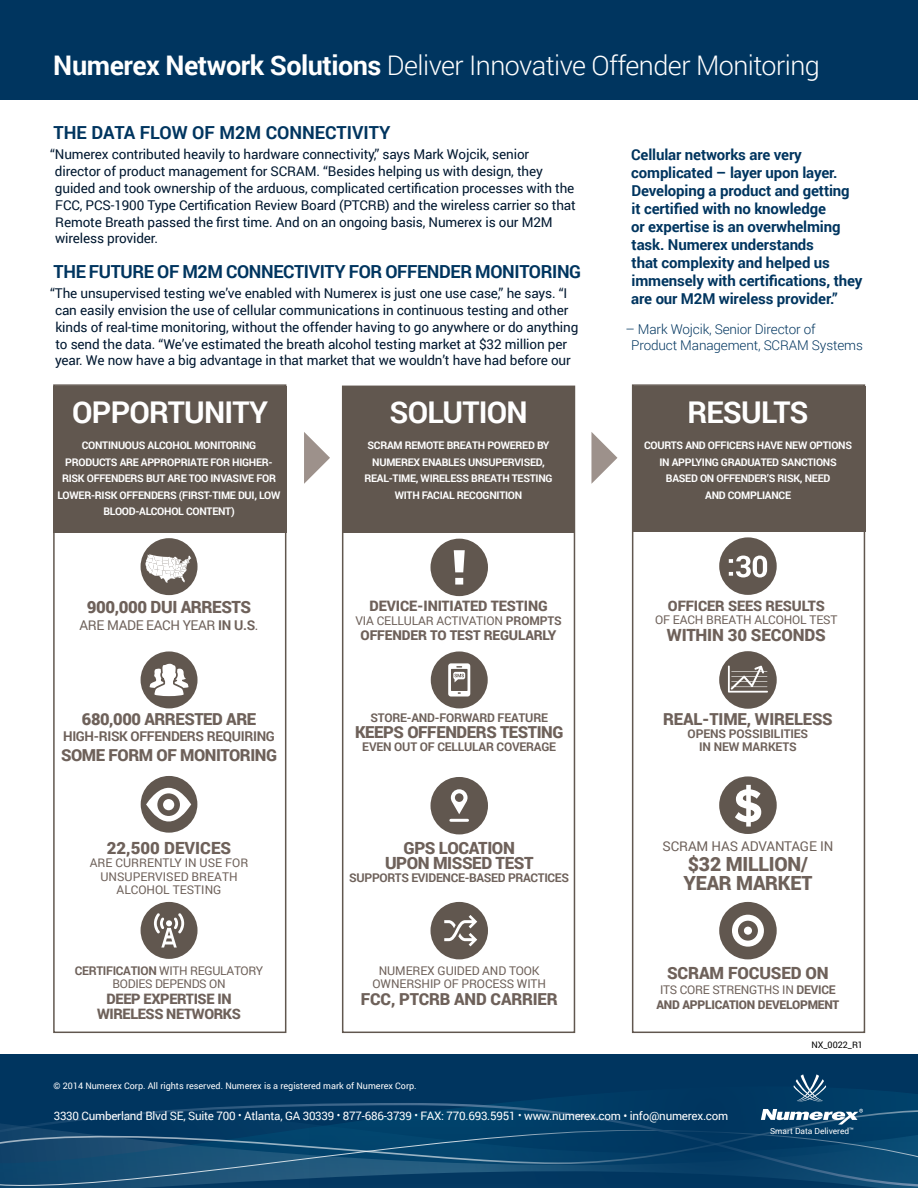
<style>
.page{position:relative;width:918px;height:1188px;background:#fff}
.page>*{position:absolute;margin:0;border:0;box-sizing:border-box;transform-origin:0 0}
.t1{font:700 30px "Roboto";letter-spacing:-.025em;color:#fff}
.t2{font:300 27px "Roboto";letter-spacing:-.02em;color:#fff}
.t3{font:900 19.5px/19.4px "Roboto";letter-spacing:-.01em;color:#6e615a}
.t4{font:700 18px "Roboto";letter-spacing:-.02em;color:#00355f}
.t5{font:700 18px "Roboto";color:#00355f}
.t6{font:900 16.8px/15px "Roboto";letter-spacing:-.025em;color:#6e615a;text-align:center}
.t7{font:900 16.8px "Roboto";color:#6e615a}
.t8{font:900 16.5px "Roboto";letter-spacing:-.025em;color:#6e615a}
.t9{font:700 15px/18px "Roboto";letter-spacing:-.01em;color:#00355f}
.t10{font:900 14.4px/15px "Roboto";letter-spacing:-.015em;color:#6e615a;text-align:center}
.t11{font:13.5px/16.8px "Roboto";letter-spacing:-.01em;color:#001830}
.t12{font:300 13.5px/16.5px "Roboto";letter-spacing:-.01em;color:#00355f}
.t13{font:13.5px "Roboto";letter-spacing:-.02em;color:#6e615a}
.t14{font:700 13.5px "Roboto";letter-spacing:-.025em;color:#6e615a}
.t15{font:900 13.5px "Roboto";letter-spacing:-.01em;color:#6e615a}
.t16{font:12px/13.5px "Roboto";letter-spacing:-.01em;color:#6e615a;text-align:center}
.t17{font:700 12px/13.2px "Roboto";letter-spacing:-.015em;color:#6e615a;text-align:center}
.t18{font:900 12px/15px "Roboto";letter-spacing:-.02em;color:#6e615a;text-align:center}
.t19{font:11.7px "Roboto";letter-spacing:-.02em;color:#fff}
.t20{font:700 10.5px/16.5px "Roboto";letter-spacing:-.025em;color:#fff;text-align:center}
.t21{font:9px "Roboto";color:#fff}
.t22{font:9px "Roboto";color:#000}
.t23{font:8.4px "Roboto";color:#fff}
.s1{font-weight:700}
.s2{font-weight:400}
.s3{font-size:10.5px}
.s4{font-size:7.5px}
</style>
<div class="page">
<div style="left:0;top:1055px;width:918px;height:133px;background:#00355f"></div>
<svg style="left:0;top:1104px;width:309px;height:66px"></svg>
<svg style="left:0;top:1109px;width:309px;height:56px"></svg>
<svg style="left:0;top:1170px;width:309px;height:18px"></svg>
<svg style="left:309px;top:1085px;width:609px;height:103px"></svg>
<div style="left:632px;top:384px;width:233px;height:649px;border:2px solid #61574f"></div>
<div style="left:342px;top:386px;width:233px;height:647px;border:2px solid #61574f"></div>
<div style="left:53px;top:384px;width:233px;height:649px;border:2px solid #61574f"></div>
<div style="left:53px;top:386px;width:233px;height:146px;background:#61574f"></div>
<div style="left:342px;top:386px;width:233px;height:146px;background:#61574f"></div>
<div style="left:632px;top:386px;width:234px;height:146px;background:#61574f"></div>
<div style="left:0;top:0;width:918px;height:100px;background:#00355f"></div>
<div style="left:141px;top:538px;width:57px;height:57px;background:#61574f;border-radius:50%"></div>
<svg style="left:145px;top:554px;width:46px;height:30px"></svg>
<div style="left:141px;top:651px;width:57px;height:57px;background:#61574f;border-radius:50%"></div>
<div style="left:431px;top:651px;width:57px;height:57px;background:#61574f;border-radius:50%"></div>
<svg style="left:719px;top:651px;width:58px;height:58px"></svg>
<div style="left:141px;top:776px;width:56px;height:57px;background:#61574f;border-radius:50%"></div>
<svg style="left:146px;top:788px;width:45px;height:34px"></svg>
<div style="left:163px;top:799px;width:11px;height:11px;background:#fff;border-radius:50%"></div>
<svg style="left:304px;top:432px;width:26px;height:52px"></svg>
<svg style="left:591px;top:432px;width:26px;height:52px"></svg>
<div style="left:431px;top:777px;width:57px;height:57px;background:#61574f;border-radius:50%"></div>
<div style="left:719px;top:537px;width:58px;height:58px;background:#61574f;border-radius:50%"></div>
<div style="left:719px;top:776px;width:58px;height:58px;background:#61574f;border-radius:50%"></div>
<svg style="left:735px;top:785px;width:26px;height:42px"></svg>
<svg style="left:729px;top:556px;width:38px;height:21px"></svg>
<svg style="left:451px;top:789px;width:17px;height:25px"></svg>
<hr style="left:451px;top:819px;width:17px;height:3px;background:#fff">
<svg style="left:150px;top:663px;width:38px;height:34px"></svg>
<div style="left:431px;top:539px;width:57px;height:57px;background:#61574f;border-radius:50%"></div>
<svg style="left:454px;top:550px;width:11px;height:35px"></svg>
<div style="left:141px;top:902px;width:57px;height:57px;background:#61574f;border-radius:50%"></div>
<svg style="left:154px;top:913px;width:30px;height:35px"></svg>
<div style="left:431px;top:902px;width:57px;height:57px;background:#61574f;border-radius:50%"></div>
<svg style="left:444px;top:915px;width:33px;height:31px"></svg>
<div style="left:719px;top:902px;width:58px;height:57px;background:#61574f;border-radius:50%"></div>
<div style="left:744px;top:927px;width:8px;height:8px;background:#fff;border-radius:50%"></div>
<div style="left:732px;top:915px;width:32px;height:32px;border:6px solid #fff;border-radius:50%"></div>
<svg style="left:448px;top:663px;width:22px;height:34px"></svg>
<svg style="left:761px;top:1109px;width:102px;height:16px"></svg>
<svg style="left:794px;top:1074px;width:32px;height:28px"></svg>
<h2 class="t2" style="left:53px;top:47px;width:768px"><span class="s1">Numerex Network Solutions</span> Deliver Innovative Offender Monitoring</h2>
<h3 class="t5" style="left:54px;top:120px;width:338px">THE DATA FLOW OF M2M CONNECTIVITY</h3>
<p class="t11" style="left:55px;top:145px;width:522px;text-indent:-5px">“Numerex contributed heavily to hardware connectivity,” says Mark Wojcik, senior director of product management for SCRAM. “Besides helping us with design, they guided and took ownership of the arduous, complicated certification processes with the FCC, PCS-1900 Type Certification Review Board (PTCRB) and the wireless carrier so that Remote Breath passed the first time. And on an ongoing basis, Numerex is our M2M wireless provider.</p>
<h3 class="t4" style="left:54px;top:259px;width:529px">THE FUTURE OF M2M CONNECTIVITY FOR OFFENDER MONITORING</h3>
<p class="t11" style="left:55px;top:284px;width:525px;text-indent:-5px">“The unsupervised testing we’ve enabled with Numerex is just one use case,” he says. “I can easily envision the use of cellular communications in continuous testing and other kinds of real-time monitoring, without the offender having to go anywhere or do anything to send the data. “We’ve estimated the breath alcohol testing market at $32 million per year. We now have a big advantage in that market that we wouldn’t have had before our</p>
<p class="t9" style="left:631px;top:145px;width:233px">Cellular networks are very complicated – layer upon layer.<br>Developing a product and getting<br>it certified with no knowledge<br>or expertise is an overwhelming task. Numerex understands<br>that complexity and helped us immensely with certifications, they are our M2M wireless provider.”</p>
<p class="t12" style="left:631px;top:320px;width:233px;text-indent:-6px">– Mark Wojcik, Senior Director of<br>Product Management, SCRAM Systems</p>
<h1 class="t1" style="left:72px;top:392px;width:198px">OPPORTUNITY</h1>
<h1 class="t1" style="left:389px;top:392px;width:140px">SOLUTION</h1>
<h1 class="t1" style="left:687px;top:392px;width:123px">RESULTS</h1>
<p class="t20" style="left:58px;top:437px;width:225px">CONTINUOUS ALCOHOL MONITORING PRODUCTS ARE APPROPRIATE FOR HIGHER-RISK OFFENDERS BUT ARE TOO INVASIVE FOR LOWER-RISK OFFENDERS (FIRST-TIME DUI, LOW BLOOD-ALCOHOL CONTENT)</p>
<p class="t20" style="left:364px;top:437px;width:190px">SCRAM REMOTE BREATH POWERED BY<br>NUMEREX ENABLES UNSUPERVISED,<br>REAL-TIME, WIRELESS BREATH TESTING<br>WITH FACIAL RECOGNITION</p>
<p class="t20" style="left:644px;top:437px;width:210px">COURTS AND OFFICERS HAVE NEW OPTIONS<br>IN APPLYING GRADUATED SANCTIONS<br>BASED ON OFFENDER’S RISK, NEED<br>AND COMPLIANCE</p>
<p class="t6" style="left:87px;top:599px;width:166px">900,000 DUI ARRESTS</p>
<p class="t13" style="left:80px;top:616px;width:180px">ARE MADE EACH YEAR <span class="s1">IN U.S</span>.</p>
<p class="t8" style="left:82px;top:708px;width:176px">680,000 ARRESTED ARE</p>
<p class="t14" style="left:63px;top:727px;width:213px">HIGH-RISK OFFENDERS REQUIRING</p>
<p class="t8" style="left:61px;top:743px;width:218px">SOME FORM OF MONITORING</p>
<p class="t7" style="left:107px;top:836px;width:126px">22,500 DEVICES</p>
<p class="t16" style="left:90px;top:856px;width:160px">ARE CURRENTLY IN USE FOR<br>UNSUPERVISED BREATH<br>ALCOHOL TESTING</p>
<p class="t16" style="left:75px;top:964px;width:190px"><span class="s1">CERTIFICATION</span> WITH REGULATORY<br>BODIES DEPENDS ON</p>
<p class="t10" style="left:97px;top:991px;width:146px">DEEP EXPERTISE IN<br>WIRELESS NETWORKS</p>
<p class="t10" style="left:370px;top:598px;width:180px">DEVICE-INITIATED TESTING</p>
<p class="t16" style="left:355px;top:613px;width:208px">VIA CELLULAR ACTIVATION <span class="s1">PROMPTS</span></p>
<p class="t15" style="left:361px;top:626px;width:198px">OFFENDER TO TEST REGULARLY</p>
<p class="t17" style="left:370px;top:710px;width:179px">STORE-AND-FORWARD FEATURE</p>
<p class="t8" style="left:355px;top:721px;width:210px">KEEPS OFFENDERS TESTING</p>
<p class="t17" style="left:362px;top:740px;width:195px">EVEN OUT OF CELLULAR COVERAGE</p>
<p class="t6" style="left:385px;top:840px;width:150px">GPS LOCATION<br>UPON MISSED TEST</p>
<p class="t17" style="left:349px;top:871px;width:221px">SUPPORTS EVIDENCE-BASED PRACTICES</p>
<p class="t16" style="left:373px;top:964px;width:175px">NUMEREX GUIDED AND TOOK<br>OWNERSHIP OF PROCESS WITH</p>
<p class="t8" style="left:361px;top:987px;width:198px">FCC, PTCRB AND CARRIER</p>
<p class="t21" style="left:54px;top:1079px;width:364px">© 2014 Numerex Corp. All rights reserved. Numerex is a registered mark of Numerex Corp.</p>
<p class="t10" style="left:668px;top:598px;width:158px">OFFICER SEES RESULTS</p>
<p class="t16" style="left:655px;top:613px;width:184px">OF EACH BREATH ALCOHOL TEST</p>
<p class="t6" style="left:667px;top:627px;width:160px">WITHIN 30 SECONDS</p>
<p class="t8" style="left:663px;top:708px;width:171px">REAL-TIME, WIRELESS</p>
<p class="t17" style="left:688px;top:727px;width:122px">OPENS POSSIBILITIES<br>IN NEW MARKETS</p>
<p class="t13" style="left:663px;top:837px;width:172px">SCRAM HAS ADVANTAGE IN</p>
<h3 class="t3" style="left:683px;top:854px;width:130px">$32 MILLION/<br>YEAR MARKET</h3>
<p class="t6" style="left:667px;top:965px;width:163px">SCRAM FOCUSED ON</p>
<p class="t18" style="left:657px;top:982px;width:184px"><span class="s2">ITS CORE STRENGTHS IN</span> <span class="s1">DEVICE<br></span>AND APPLICATION DEVELOPMENT</p>
<p class="t22" style="left:811px;top:1038px;width:53px">NX_0022_R1</p>
<p class="t19" style="left:54px;top:1108px;width:676px">3330 Cumberland Blvd SE, Suite 700 <span class="s3">•</span> Atlanta, GA 30339 <span class="s3">•</span> 877-686-3739 <span class="s3">•</span> FAX: 770.693.5951 <span class="s3">•</span> www.numerex.com • info@numerex.com</p>
<p class="t23" style="left:770px;top:1125px;width:85px">Smart Data Delivered<span class="s4">™</span></p>
</div>
